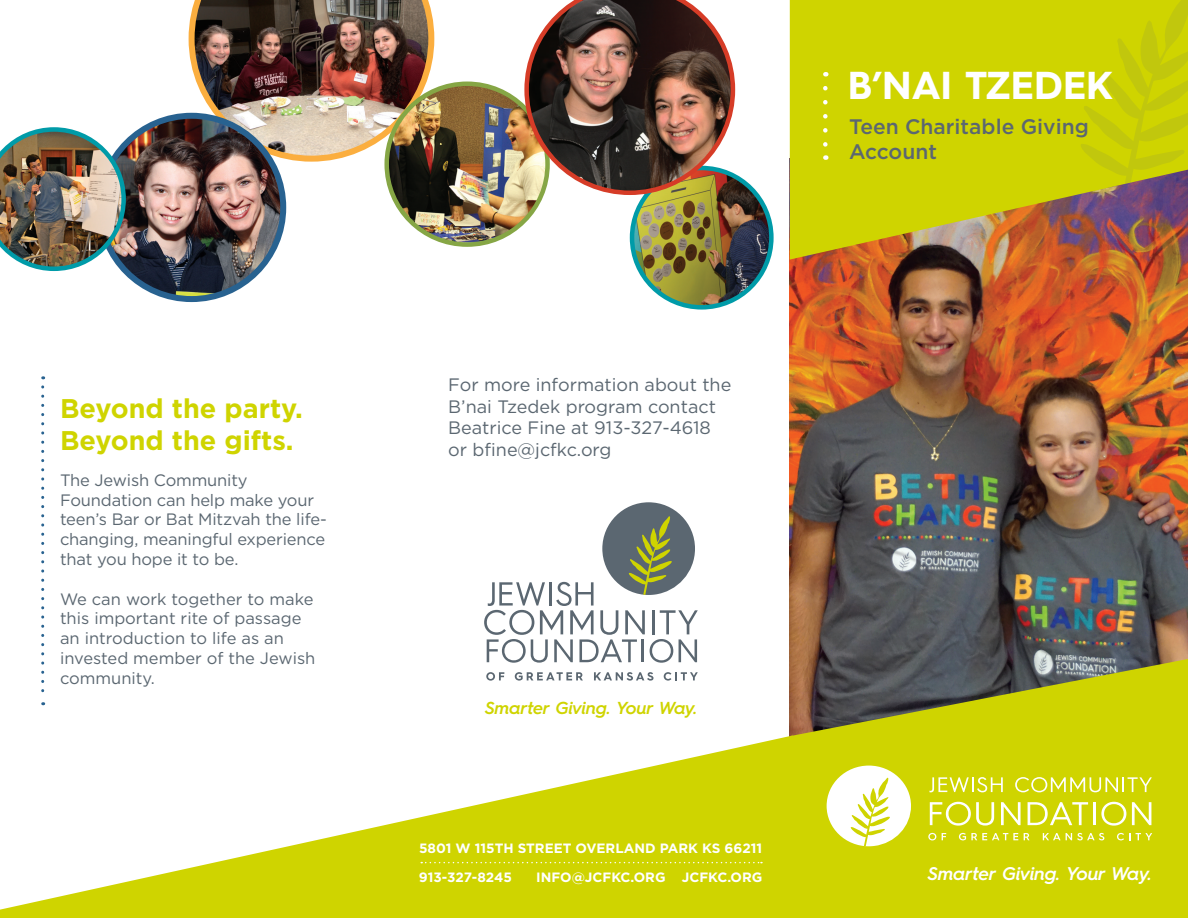
<style>
.page{position:relative;width:1188px;height:918px;background:#fff}
.page>*{position:absolute;margin:0;border:0;box-sizing:border-box;transform-origin:0 0}
.t1{font:700 39px "Hurme Geometric Sans 4";color:#fff}
.t2{font:700 27px "Gotham";color:#cfd400}
.t3{font:500 21px "Gotham";color:#5b6771}
.t4{font:italic 600 18.3px "Hurme Geometric Sans 4";color:#fff}
.t5{font:18px "Gotham";color:#5b6771}
.t6{font:italic 600 17.4px "Hurme Geometric Sans 4";color:#cfd400}
.t7{font:16.5px/19.8px "Gotham";letter-spacing:-.01em;color:#5b6771}
.t8{font:700 13.5px "Gotham";color:#fff}
</style>
<div class="page">
<img style="left:790px;top:260px;width:398px;height:399px">
<svg style="left:41px;top:387px;width:3px;height:318px"></svg>
<img style="left:189px;top:0;width:245px;height:162px">
<img style="left:100px;top:116px;width:183px;height:183px;border-radius:92px">
<div style="left:97px;top:113px;width:189px;height:189px;border:6px solid #286290;border-radius:50%"></div>
<svg style="left:0;top:735px;width:790px;height:183px;fill:#cfd400"></svg>
<img style="left:387px;top:84px;width:161px;height:161px;border-radius:80px">
<div style="left:384px;top:82px;width:166px;height:165px;border:4px solid #86a645;border-radius:50%"></div>
<img style="left:0;top:127px;width:126px;height:144px">
<img style="left:632px;top:168px;width:139px;height:139px;border-radius:70px">
<div style="left:630px;top:166px;width:144px;height:144px;border:4px solid #009ba8;border-radius:50%"></div>
<img style="left:524px;top:0;width:211px;height:195px">
<svg style="left:421px;top:862px;width:341px;height:1px"></svg>
<svg style="left:486px;top:672px;width:18px;height:9px"></svg>
<svg style="left:515px;top:672px;width:68px;height:9px"></svg>
<svg style="left:594px;top:672px;width:60px;height:9px"></svg>
<svg style="left:664px;top:672px;width:34px;height:9px"></svg>
<svg style="left:484px;top:502px;width:214px;height:161px"></svg>
<svg style="left:790px;top:0;width:398px;height:260px;background:#c4bb11"></svg>
<svg style="left:823px;top:88px;width:5px;height:72px"></svg>
<svg style="left:1079px;top:0;width:109px;height:184px;background:#c7cc06"></svg>
<svg style="left:790px;top:659px;width:398px;height:259px;background:#babd0f"></svg>
<svg style="left:929px;top:777px;width:74px;height:15px"></svg>
<svg style="left:1015px;top:777px;width:137px;height:15px;background:#dbde41"></svg>
<svg style="left:930px;top:802px;width:64px;height:24px"></svg>
<svg style="left:1001px;top:802px;width:20px;height:23px"></svg>
<svg style="left:1028px;top:802px;width:60px;height:23px"></svg>
<hr style="left:1093px;top:802px;width:3px;height:23px;background:#fff">
<svg style="left:1101px;top:802px;width:25px;height:24px"></svg>
<svg style="left:1132px;top:802px;width:19px;height:23px"></svg>
<svg style="left:928px;top:833px;width:8px;height:7px"></svg>
<svg style="left:942px;top:833px;width:4px;height:7px"></svg>
<svg style="left:959px;top:833px;width:59px;height:7px"></svg>
<svg style="left:1024px;top:833px;width:6px;height:7px"></svg>
<svg style="left:1043px;top:833px;width:61px;height:7px"></svg>
<svg style="left:1117px;top:833px;width:13px;height:7px"></svg>
<svg style="left:1136px;top:833px;width:16px;height:7px"></svg>
<svg style="left:827px;top:766px;width:84px;height:80px"></svg>
<p class="t2" style="left:60px;top:391px;width:244px">Beyond the party.</p>
<p class="t2" style="left:60px;top:423px;width:235px">Beyond the gifts.</p>
<p class="t7" style="left:60px;top:470px;width:268px">The Jewish Community<br>Foundation can help make your teen’s Bar or Bat Mitzvah the life&shy;changing, meaningful experience that you hope it to be.</p>
<p class="t7" style="left:60px;top:588px;width:257px">We can work together to make this important rite of passage an introduction to life as an invested member of the Jewish community.</p>
<p class="t5" style="left:448px;top:373px;width:285px">For more information about the</p>
<p class="t5" style="left:448px;top:395px;width:269px">B’nai Tzedek program contact</p>
<p class="t5" style="left:448px;top:417px;width:264px">Beatrice Fine at 913-327-4618</p>
<p class="t5" style="left:448px;top:438px;width:165px">or bfine@jcfkc.org</p>
<p class="t1" style="left:848px;top:58px;width:267px">B’NAI TZEDEK</p>
<p class="t3" style="left:849px;top:113px;width:241px">Teen Charitable Giving</p>
<p class="t3" style="left:849px;top:138px;width:89px">Account</p>
<p class="t6" style="left:485px;top:696px;width:214px">Smarter Giving. Your Way.</p>
<p class="t8" style="left:419px;top:839px;width:345px">5801 W 115TH STREET OVERLAND PARK KS 66211</p>
<p class="t8" style="left:419px;top:869px;width:95px">913-327-8245</p>
<p class="t8" style="left:536px;top:869px;width:228px">INFO@JCFKC.ORG JCFKC.ORG</p>
<p class="t4" style="left:928px;top:861px;width:226px">Smarter Giving. Your Way.</p>
</div>
